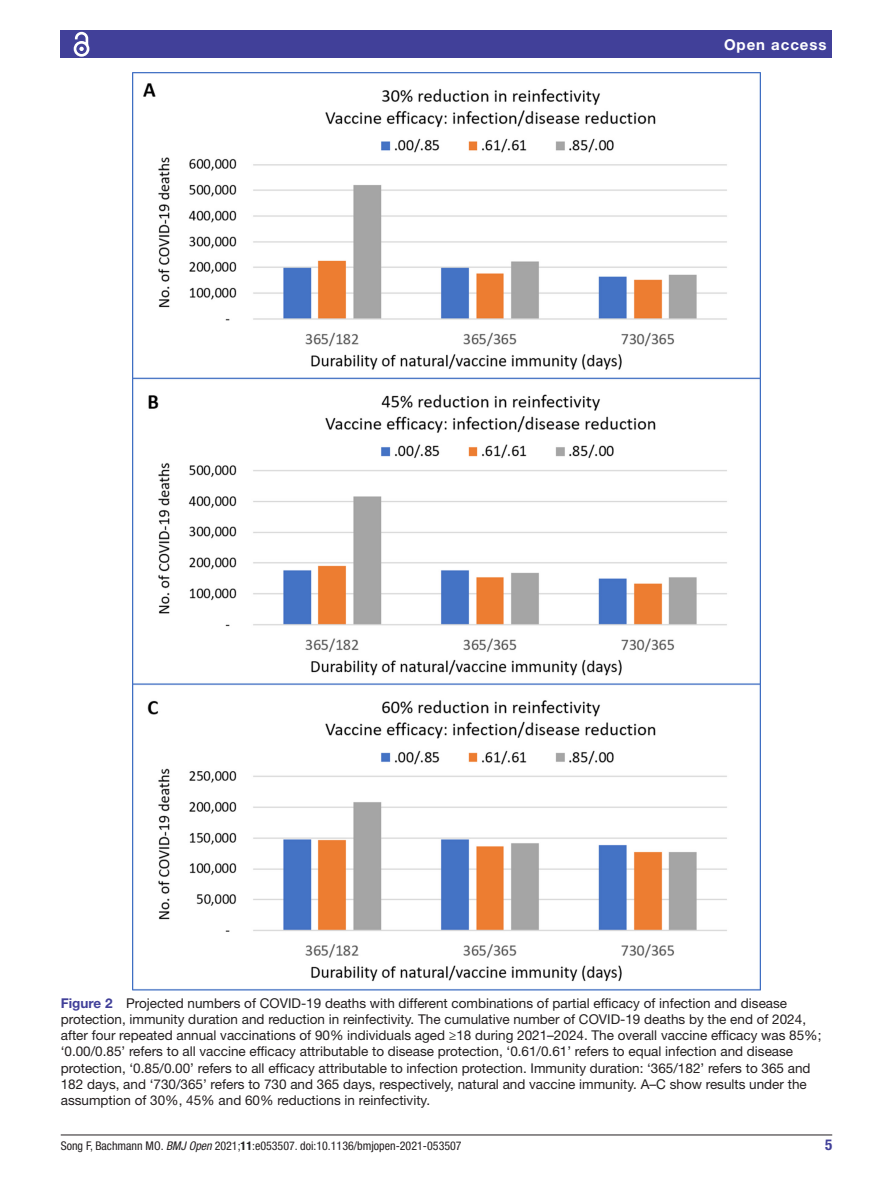
<style>
.page{position:relative;width:893px;height:1191px;background:#fff}
.page>*{position:absolute;margin:0;border:0;box-sizing:border-box;transform-origin:0 0}
.t1{font:700 15px "Helvetica Neue LT Std";letter-spacing:.065em;color:#fff}
.t2{font:700 condensed 15px "Helvetica Neue LT Std";color:#414099}
.t3{font:13.5px/16.2px "Helvetica Neue LT Std";color:#231f20}
.t4{font:condensed 12px "Helvetica Neue LT Std";color:#231f20}
.s1{font-weight:700;color:#414099}
.s2{font-style:italic}
.s3{font-weight:700}
</style>
<div class="page">
<hr style="left:61px;top:1134px;width:771px;height:1px;background:#231f20">
<div style="left:61px;top:31px;width:771px;height:27px;background:#414099"></div>
<svg style="left:73px;top:31px;width:17px;height:26px"></svg>
<img style="left:132px;top:73px;width:629px;height:917px">
<p class="t1" style="left:724px;top:35px;width:104px">Open access</p>
<p class="t3" style="left:61px;top:994px;width:762px"><span class="s1">Figure 2</span> Projected numbers of COVID-19 deaths with different combinations of partial efficacy of infection and disease protection, immunity duration and reduction in reinfectivity. The cumulative number of COVID-19 deaths by the end of 2024, after four repeated annual vaccinations of 90% individuals aged ≥18 during 2021–2024. The overall vaccine efficacy was 85%; ‘0.00/0.85’ refers to all vaccine efficacy attributable to disease protection, ‘0.61/0.61’ refers to equal infection and disease protection, ‘0.85/0.00’ refers to all efficacy attributable to infection protection. Immunity duration: ‘365/182’ refers to 365 and 182 days, and ‘730/365’ refers to 730 and 365 days, respectively, natural and vaccine immunity. A–C show results under the assumption of 30%, 45% and 60% reductions in reinfectivity.</p>
<p class="t4" style="left:61px;top:1138px;width:402px">Song F, Bachmann MO. <span class="s2">BMJ Open</span> 2021;<span class="s3">11</span>:e053507. doi:10.1136/bmjopen-2021-053507</p>
<p class="t2" style="left:825px;top:1135px;width:9px">5</p>
</div>
